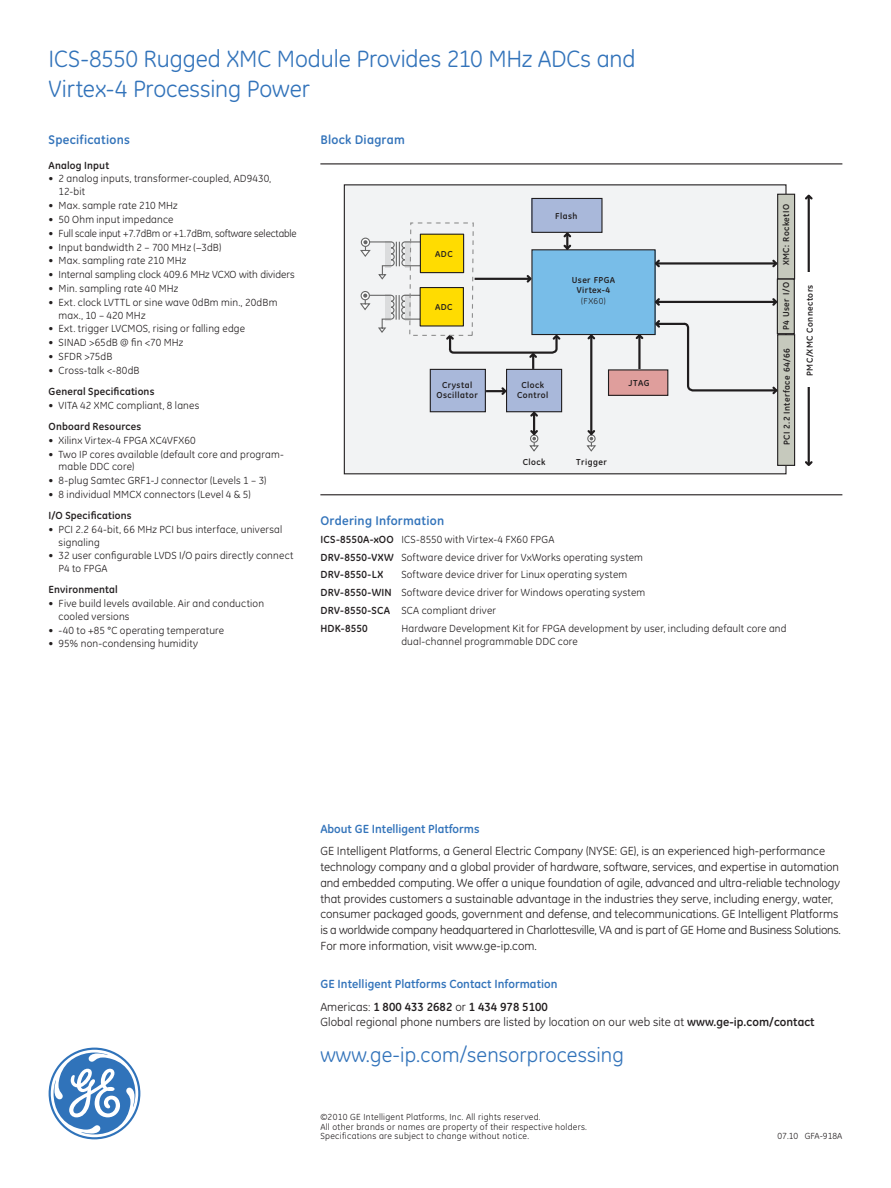
<style>
.page{position:relative;width:891px;height:1188px;background:#fff}
.page>*{position:absolute;margin:0;border:0;box-sizing:border-box;transform-origin:0 0}
.t1{font:24px/30px "GE Inspira";letter-spacing:-.005em;color:#3273ba}
.t2{font:21px "GE Inspira";letter-spacing:.005em;color:#3273ba}
.t3{font:700 12.75px "GE Inspira";letter-spacing:.02em;color:#3273ba}
.t4{font:12px/15.8px "GE Inspira";letter-spacing:-.005em;color:#231f20}
.t5{font:700 12px/22.5px "GE Inspira";letter-spacing:.005em;color:#3273ba}
.t6{font:10.5px/12.8px "GE Inspira";letter-spacing:.015em;color:#231f20}
.t7{font:700 10.5px "GE Inspira";letter-spacing:.015em;color:#231f20}
.t8{font:10.5px "GE Inspira";letter-spacing:-.01em;color:#231f20}
.t9{font:9px/9.8px "GE Inspira";letter-spacing:.03em;color:#231f20}
.t10{font:9px "GE Inspira";color:#231f20}
.t11{font:700 8.85px/10.2px "GE Inspira";letter-spacing:.05em;color:#201d1e;text-align:center}
.t12{font:700 8.85px/10.2px "GE Inspira";letter-spacing:.05em;color:#231f20;text-align:center}
.t13{font:8.85px "GE Inspira";color:#231f20}
.s1{font-weight:700}
.s2{font-weight:400;color:#231f20}
.s3{color:#231f20}
</style>
<div class="page">
<svg style="left:49px;top:1048px;width:91px;height:91px"></svg>
<div style="left:344px;top:185px;width:442px;height:289px;background:#f2f3f4"></div>
<div style="left:532px;top:250px;width:123px;height:85px;background:#78bde8"></div>
<div style="left:531px;top:249px;width:125px;height:86px;border:1px solid #201d1e"></div>
<div style="left:430px;top:369px;width:55px;height:43px;background:#a9b8da"></div>
<div style="left:430px;top:369px;width:56px;height:43px;border:1px solid #201d1e"></div>
<div style="left:507px;top:369px;width:55px;height:43px;background:#a9b8da"></div>
<div style="left:506px;top:369px;width:56px;height:43px;border:1px solid #201d1e"></div>
<div style="left:778px;top:335px;width:17px;height:130px;background:#c6c9bd"></div>
<div style="left:777px;top:334px;width:18px;height:132px;border:1px solid #201d1e"></div>
<div style="left:778px;top:194px;width:17px;height:85px;background:#c6c9bd"></div>
<div style="left:777px;top:194px;width:18px;height:86px;border:1px solid #201d1e"></div>
<hr style="left:808px;top:196px;width:2px;height:268px;background:#201d1e">
<svg style="left:805px;top:194px;width:8px;height:8px"></svg>
<svg style="left:805px;top:459px;width:8px;height:7px"></svg>
<div style="left:806px;top:272px;width:7px;height:114px;background:#fff"></div>
<div style="left:532px;top:198px;width:70px;height:34px;background:#a9b8da"></div>
<div style="left:531px;top:198px;width:72px;height:35px;border:1px solid #201d1e"></div>
<div style="left:777px;top:279px;width:17px;height:55px;background:#c6c9bd"></div>
<div style="left:777px;top:279px;width:18px;height:55px;border:1px solid #201d1e"></div>
<hr style="left:590px;top:336px;width:2px;height:98px;background:#201d1e">
<svg style="left:585px;top:333px;width:12px;height:8px"></svg>
<svg style="left:586px;top:428px;width:10px;height:24px"></svg>
<hr style="left:533px;top:413px;width:2px;height:21px;background:#201d1e">
<svg style="left:528px;top:410px;width:12px;height:9px"></svg>
<svg style="left:529px;top:428px;width:10px;height:24px"></svg>
<svg style="left:486px;top:385px;width:22px;height:12px"></svg>
<hr style="left:656px;top:262px;width:120px;height:3px;background:#201d1e">
<svg style="left:770px;top:258px;width:9px;height:11px"></svg>
<svg style="left:654px;top:258px;width:8px;height:11px"></svg>
<hr style="left:638px;top:335px;width:3px;height:34px;background:#201d1e">
<svg style="left:634px;top:333px;width:11px;height:8px"></svg>
<hr style="left:656px;top:301px;width:120px;height:2px;background:#201d1e">
<svg style="left:770px;top:296px;width:9px;height:12px"></svg>
<svg style="left:654px;top:296px;width:8px;height:12px"></svg>
<svg style="left:654px;top:318px;width:8px;height:12px"></svg>
<svg style="left:682px;top:322px;width:97px;height:74px"></svg>
<hr style="left:657px;top:323px;width:28px;height:2px;background:#201d1e">
<div style="left:609px;top:370px;width:59px;height:25px;background:#df9e9c"></div>
<div style="left:608px;top:369px;width:60px;height:27px;border:1px solid #201d1e"></div>
<svg style="left:360px;top:222px;width:213px;height:147px"></svg>
<hr style="left:320px;top:163px;width:522px;height:1px;background:#231f20">
<hr style="left:320px;top:494px;width:522px;height:1px;background:#231f20">
<h1 class="t1" style="left:49px;top:44px;width:588px">ICS-8550 Rugged XMC Module Provides 210 MHz ADCs and<br>Virtex-4 Processing Power</h1>
<p class="t3" style="left:49px;top:132px;width:83px">Specifications</p>
<p class="t7" style="left:49px;top:158px;width:62px">Analog Input</p>
<p class="t6" style="left:59px;top:172px;width:214px;text-indent:-10px">• 2 analog inputs, transformer-coupled, AD9430,<br>12-bit</p>
<p class="t6" style="left:49px;top:199px;width:131px">• Max. sample rate 210 MHz</p>
<p class="t6" style="left:49px;top:213px;width:127px">• 50 Ohm input impedance</p>
<p class="t8" style="left:49px;top:227px;width:250px">• Full scale input +7.7dBm or +1.7dBm, software selectable</p>
<p class="t6" style="left:49px;top:241px;width:174px">• Input bandwidth 2 – 700 MHz (−3dB)</p>
<p class="t6" style="left:49px;top:254px;width:139px">• Max. sampling rate 210 MHz</p>
<p class="t6" style="left:49px;top:268px;width:248px">• Internal sampling clock 409.6 MHz VCXO with dividers</p>
<p class="t6" style="left:49px;top:282px;width:131px">• Min. sampling rate 40 MHz</p>
<p class="t6" style="left:59px;top:296px;width:220px;text-indent:-10px">• Ext. clock LVTTL or sine wave 0dBm min., 20dBm max., 10 – 420 MHz</p>
<p class="t6" style="left:49px;top:322px;width:198px">• Ext. trigger LVCMOS, rising or falling edge</p>
<p class="t6" style="left:49px;top:336px;width:136px">• SINAD &gt;65dB @ fin &lt;70 MHz</p>
<p class="t6" style="left:49px;top:350px;width:65px">• SFDR &gt;75dB</p>
<p class="t6" style="left:49px;top:364px;width:92px">• Cross-talk &lt;-80dB</p>
<p class="t7" style="left:49px;top:385px;width:107px">General Specifications</p>
<p class="t6" style="left:49px;top:399px;width:152px">• VITA 42 XMC compliant, 8 lanes</p>
<p class="t7" style="left:49px;top:420px;width:94px">Onboard Resources</p>
<p class="t6" style="left:49px;top:434px;width:149px">• Xilinx Virtex-4 FPGA XC4VFX60</p>
<p class="t6" style="left:59px;top:448px;width:227px;text-indent:-10px">• Two IP cores available (default core and program&shy;mable DDC core)</p>
<p class="t6" style="left:49px;top:474px;width:219px">• 8-plug Samtec GRF1-J connector (Levels 1 – 3)</p>
<p class="t6" style="left:49px;top:488px;width:204px">• 8 individual MMCX connectors (Level 4 &amp; 5)</p>
<p class="t7" style="left:49px;top:509px;width:85px">I/O Specifications</p>
<p class="t6" style="left:59px;top:523px;width:225px;text-indent:-10px">• PCI 2.2 64-bit, 66 MHz PCI bus interface, universal signaling</p>
<p class="t6" style="left:59px;top:549px;width:236px;text-indent:-10px">• 32 user configurable LVDS I/O pairs directly connect<br>P4 to FPGA</p>
<p class="t7" style="left:49px;top:583px;width:71px">Environmental</p>
<p class="t6" style="left:59px;top:597px;width:207px;text-indent:-10px">• Five build levels available. Air and conduction cooled versions</p>
<p class="t6" style="left:49px;top:624px;width:177px">• -40 to +85 °C operating temperature</p>
<p class="t6" style="left:49px;top:637px;width:151px">• 95% non-condensing humidity</p>
<p class="t3" style="left:320px;top:132px;width:86px">Block Diagram</p>
<p class="t11" style="left:781px;top:265px;width:63px;rotate:-90deg">XMC: RocketIO</p>
<p class="t11" style="left:555px;top:211px;width:24px">Flash</p>
<p class="t12" style="left:435px;top:249px;width:19px">ADC</p>
<p class="t12" style="left:572px;top:275px;width:45px">User FPGA<br>Virtex-4</p>
<p class="t13" style="left:581px;top:296px;width:26px">(FX60)</p>
<p class="t11" style="left:781px;top:330px;width:49px;rotate:-90deg">P4 User I/O</p>
<p class="t12" style="left:435px;top:302px;width:19px">ADC</p>
<p class="t11" style="left:782px;top:445px;width:98px;rotate:-90deg">PCI 2.2 Interface 64/66</p>
<p class="t11" style="left:521px;top:380px;width:24px">Clock</p>
<p class="t11" style="left:629px;top:378px;width:23px">JTAG</p>
<p class="t11" style="left:517px;top:390px;width:33px">Control</p>
<p class="t11" style="left:437px;top:380px;width:43px">Crystal<br>Oscillator</p>
<p class="t11" style="left:523px;top:457px;width:24px">Clock</p>
<p class="t11" style="left:576px;top:457px;width:32px">Trigger</p>
<p class="t3" style="left:320px;top:512px;width:125px">Ordering Information</p>
<p class="t6" style="left:320px;top:530px;width:324px;line-height:17.9px"><span class="s1">ICS-8550A-xOO</span> ICS-8550 with Virtex-4 FX60 FPGA<br><span class="s1">DRV-8550-VXW</span> Software device driver for VxWorks operating system<br><span class="s1">DRV-8550-LX</span></p>
<p class="t6" style="left:320px;top:566px;width:326px;line-height:17.9px;text-indent:81px">Software device driver for Linux operating system <span class="s1">DRV-8550-WIN</span> Software device driver for Windows operating system <span class="s1">DRV-8550-SCA</span> SCA compliant driver<br><span class="s1">HDK-8550</span></p>
<p class="t6" style="left:401px;top:621px;width:387px;line-height:13.5px">Hardware Development Kit for FPGA development by user, including default core and dual-channel programmable DDC core</p>
<p class="t11" style="left:805px;top:376px;width:93px;rotate:-90deg">PMC/XMC Connectors</p>
<p class="t5" style="left:320px;top:817px;width:161px">About GE Intelligent Platforms</p>
<p class="t4" style="left:320px;top:843px;width:522px">GE Intelligent Platforms, a General Electric Company (NYSE: GE), is an experienced high-performance technology company and a global provider of hardware, software, services, and expertise in automation and embedded computing. We offer a unique foundation of agile, advanced and ultra-reliable technology that provides customers a sustainable advantage in the industries they serve, including energy, water, consumer packaged goods, government and defense, and telecommunications. GE Intelligent Platforms is a worldwide company headquartered in Charlottesville, VA and is part of GE Home and Business Solutions.<br>For more information, visit www.ge-ip.com.</p>
<p class="t5" style="left:320px;top:973px;width:239px">GE Intelligent Platforms Contact Information<br><span class="s2">Americas:</span> <span class="s3">1 800 433 2682</span> <span class="s2">or</span> <span class="s3">1 434 978 5100</span></p>
<p class="t4" style="left:320px;top:1014px;width:496px">Global regional phone numbers are listed by location on our web site at <span class="s1">www.ge-ip.com/contact</span></p>
<h2 class="t2" style="left:320px;top:1043px;width:305px">www.ge-ip.com/sensorprocessing</h2>
<p class="t9" style="left:320px;top:1112px;width:268px">©2010 GE Intelligent Platforms, Inc. All rights reserved.<br>All other brands or names are property of their respective holders.<br>Specifications are subject to change without notice.</p>
<p class="t10" style="left:778px;top:1131px;width:66px">07.10 GFA-918A</p>
</div>
